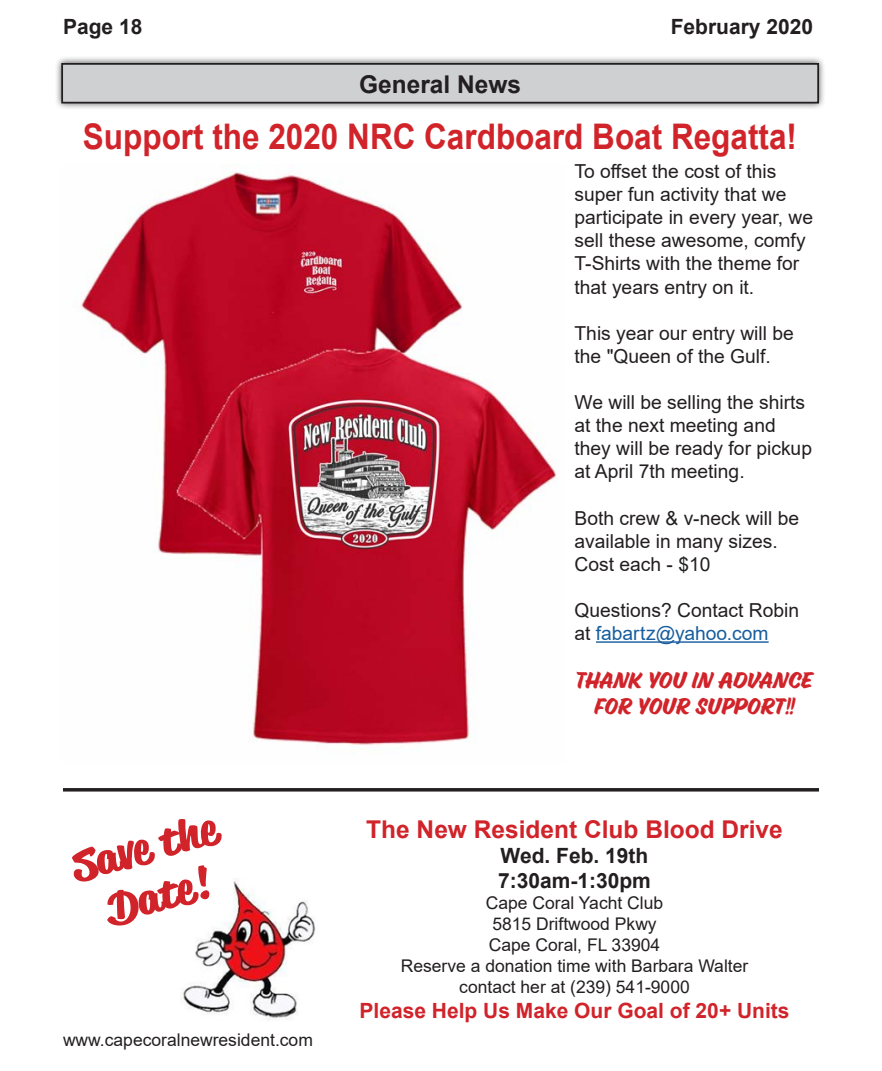
<style>
.page{position:relative;width:882px;height:1071px;background:#fff}
.page>*{position:absolute;margin:0;border:0;box-sizing:border-box;transform-origin:0 0}
.t1{font:700 42px/50.4px "Reklame Script";color:#d1232a;text-align:center}
.t2{font:700 35.35px "Arial";color:#d1232a;scale:.89 1}
.t3{font:700 24.5px "Arial";color:#d1232a}
.t4{font:700 24.5px "Arial";color:#231f20}
.t5{font:700 21px "Arial";color:#231f20}
.t6{font:700 21px "Arial";color:#d1232a}
.t7{font:21px/25.2px "Eds Market Regular Slant";color:#d1232a;text-align:center}
.t8{font:19.25px/23.1px "Arial";color:#231f20}
.t9{font:17.5px "Arial";color:#231f20}
.s1{color:#175d9e}
</style>
<div class="page">
<div style="left:54px;top:56px;width:772px;height:54px;background:#231f20;opacity:.75"></div>
<div style="left:62px;top:64px;width:756px;height:39px;background:#cfd0d2"></div>
<div style="left:61px;top:63px;width:758px;height:41px;border:2px solid #231f20"></div>
<svg style="left:63px;top:788px;width:756px;height:4px;background:#3e3a3b"></svg>
<img style="left:180px;top:878px;width:136px;height:142px">
<img style="left:81px;top:164px;width:475px;height:581px">
<hr style="left:596px;top:641px;width:173px;height:2px;background:#175d9e">
<p class="t5" style="left:63px;top:12px;width:81px">Page 18</p>
<p class="t5" style="left:671px;top:12px;width:144px">February 2020</p>
<p class="t4" style="left:359px;top:67px;width:164px">General News</p>
<p class="t2" style="left:83px;top:112px;width:804px">Support the 2020 NRC Cardboard Boat Regatta!</p>
<p class="t8" style="left:575px;top:160px;width:240px">To offset the cost of this super fun activity that we participate in every year, we sell these awesome, comfy<br>T-Shirts with the theme for that years entry on it.</p>
<p class="t8" style="left:575px;top:321px;width:221px">This year our entry will be the "Queen of the Gulf.</p>
<p class="t8" style="left:575px;top:391px;width:239px">We will be selling the shirts at the next meeting and they will be ready for pickup at April 7th meeting.</p>
<p class="t8" style="left:575px;top:506px;width:226px">Both crew &amp; v-neck will be available in many sizes.<br>Cost each - $10</p>
<p class="t8" style="left:575px;top:598px;width:226px">Questions? Contact Robin at <span class="s1">fabartz@yahoo.com</span></p>
<p class="t7" style="left:575px;top:668px;width:240px">THANK YOU IN ADVANCE<br>FOR YOUR SUPPORT!!</p>
<p class="t1" style="left:66px;top:843px;width:150px;rotate:-16deg">Save the<br>Date!</p>
<p class="t3" style="left:366px;top:812px;width:418px">The New Resident Club Blood Drive</p>
<p class="t5" style="left:501px;top:841px;width:149px">Wed. Feb. 19th</p>
<p class="t5" style="left:498px;top:866px;width:154px">7:30am-1:30pm</p>
<p class="t9" style="left:486px;top:891px;width:179px">Cape Coral Yacht Club</p>
<p class="t9" style="left:492px;top:912px;width:166px">5815 Driftwood Pkwy</p>
<p class="t9" style="left:489px;top:933px;width:173px">Cape Coral, FL 33904</p>
<p class="t9" style="left:401px;top:954px;width:349px">Reserve a donation time with Barbara Walter</p>
<p class="t9" style="left:459px;top:975px;width:232px">contact her at (239) 541-9000</p>
<p class="t6" style="left:360px;top:996px;width:432px">Please Help Us Make Our Goal of 20+ Units</p>
<p class="t9" style="left:63px;top:1028px;width:251px">www.capecoralnewresident.com</p>
</div>
